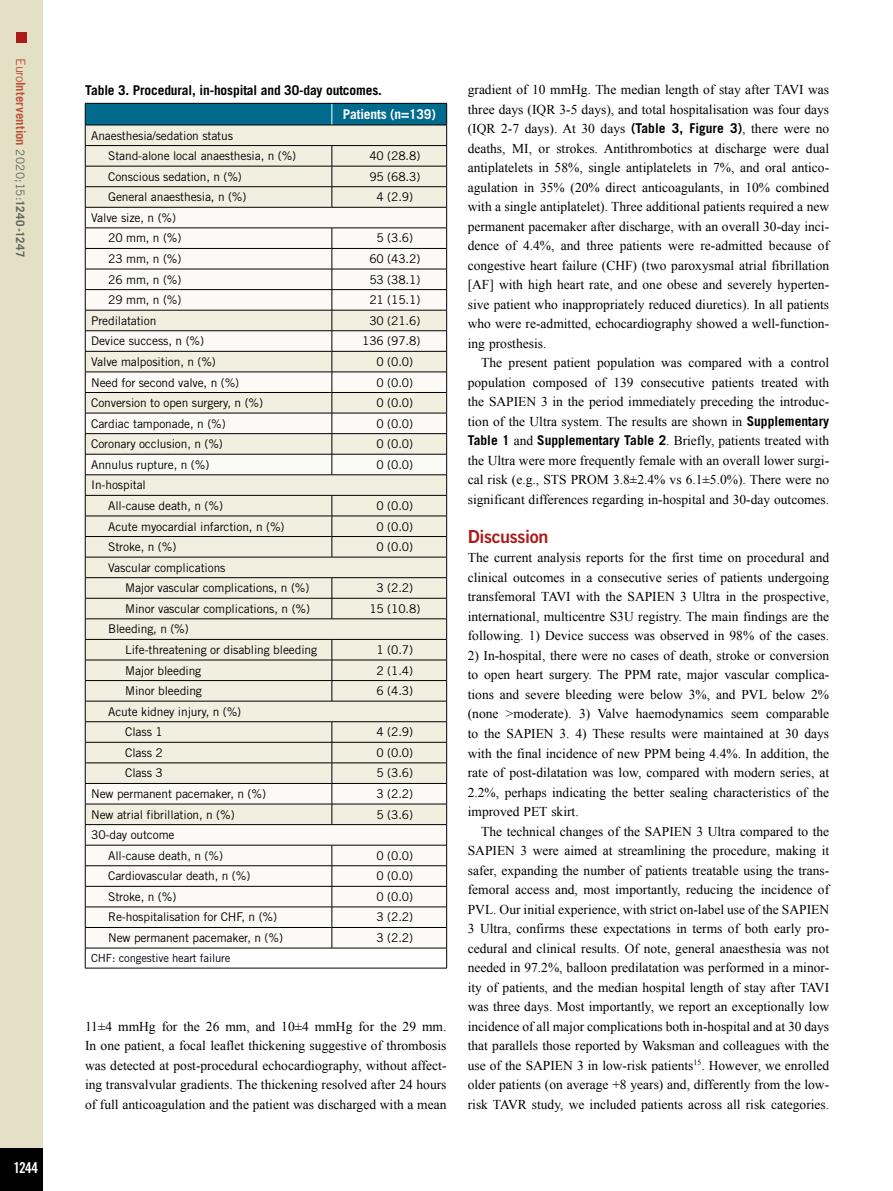
<style>
.page{position:relative;width:893px;height:1191px;background:#fff}
.page>*{position:absolute;margin:0;border:0;box-sizing:border-box;transform-origin:0 0}
.t1{font:18px "Trade Gothic LT Std Bd 2";letter-spacing:-.02em;color:#a91b18}
.t2{font:13.5px/19.5px "Times New Roman";color:#000;text-align:justify}
.t3{font:700 13.5px "Trade Gothic LT Std";letter-spacing:-.01em;color:#000}
.t4{font:700 13.5px "Trade Gothic LT Std";letter-spacing:-.01em;color:#fff}
.t5{font:13.5px "Trade Gothic LT Std Bd Cn 20";color:#fff}
.t6{font:700 12.75px "Trade Gothic LT Std";letter-spacing:.005em;color:#bc533d}
.t7{font:12px/20.5px "Trade Gothic LT Std";letter-spacing:-.01em;color:#000}
.t8{font:700 11.7px "Trade Gothic LT Std";color:#646363}
.t9{font:11.7px "Trade Gothic LT Std";color:#646363}
.t10{font:11.25px "Trade Gothic LT Std";letter-spacing:-.01em;color:#000}
.s1{font-weight:400}
.s2{font-weight:400;font-size:11.7px;color:#646363}
.s3{font-size:11.7px;color:#646363}
.s4{font-family:"ITC Kabel Std";font-weight:500;font-size:15px}
.s5{font-family:"Trade Gothic LT Std";font-weight:700}
</style>
<div class="page">
<div style="left:0;top:0;width:43px;height:1191px;background:#e4e0c5"></div>
<div style="left:0;top:1148px;width:43px;height:43px;background:#000"></div>
<div style="left:16px;top:32px;width:10px;height:10px;background:#a91b18"></div>
<svg style="left:85px;top:103px;width:363px;height:865px"></svg>
<hr style="left:85px;top:125px;width:247px;height:1px;background:#000">
<hr style="left:332px;top:125px;width:115px;height:1px;background:#000">
<p class="t6" style="left:29px;top:58px;width:200px;rotate:90deg"><span class="s1">Euro</span>Intervention <span class="s2">2020;15:</span><span class="s3">1240-1247</span></p>
<p class="t9" style="left:27px;top:164px;width:16px;rotate:90deg">19</p>
<p class="t8" style="left:27px;top:199px;width:56px;rotate:90deg"><span class="s4">e</span>1-<span class="s4">e</span>1247</p>
<p class="t5" style="left:6px;top:1160px;width:33px"><span class="s4">e</span>1244</p>
<p class="t3" style="left:85px;top:82px;width:298px">Table 3. Procedural, in-hospital and 30-day outcomes.</p>
<p class="t4" style="left:343px;top:106px;width:95px">Patients (n=139)</p>
<p class="t7" style="left:108px;top:125px;width:190px;text-indent:-17px">Anaesthesia/sedation status<br>Stand-alone local anaesthesia, n (%)</p>
<p class="t7" style="left:369px;top:145px;width:53px">40 (28.8)</p>
<p class="t7" style="left:108px;top:166px;width:135px">Conscious sedation, n (%)</p>
<p class="t7" style="left:369px;top:166px;width:53px">95 (68.3)</p>
<p class="t7" style="left:108px;top:187px;width:140px">General anaesthesia, n (%)</p>
<p class="t7" style="left:377px;top:187px;width:38px">4 (2.9)</p>
<p class="t7" style="left:108px;top:207px;width:75px;text-indent:-17px">Valve size, n (%)<br>20 mm, n (%)</p>
<p class="t7" style="left:377px;top:228px;width:38px">5 (3.6)</p>
<p class="t7" style="left:108px;top:248px;width:75px">23 mm, n (%)</p>
<p class="t7" style="left:369px;top:248px;width:53px">60 (43.2)</p>
<p class="t7" style="left:108px;top:269px;width:75px">26 mm, n (%)</p>
<p class="t7" style="left:369px;top:269px;width:53px">53 (38.1)</p>
<p class="t7" style="left:108px;top:289px;width:75px">29 mm, n (%)</p>
<p class="t7" style="left:369px;top:289px;width:53px">21 (15.1)</p>
<p class="t7" style="left:91px;top:310px;width:67px">Predilatation</p>
<p class="t7" style="left:369px;top:310px;width:53px">30 (21.6)</p>
<p class="t7" style="left:91px;top:331px;width:114px">Device success, n (%)</p>
<p class="t7" style="left:362px;top:331px;width:60px">136 (97.8)</p>
<p class="t7" style="left:91px;top:351px;width:126px">Valve malposition, n (%)</p>
<p class="t7" style="left:377px;top:351px;width:38px">0 (0.0)</p>
<p class="t7" style="left:91px;top:372px;width:150px">Need for second valve, n (%)</p>
<p class="t7" style="left:377px;top:372px;width:38px">0 (0.0)</p>
<p class="t7" style="left:91px;top:392px;width:173px">Conversion to open surgery, n (%)</p>
<p class="t7" style="left:377px;top:392px;width:38px">0 (0.0)</p>
<p class="t7" style="left:91px;top:413px;width:136px">Cardiac tamponade, n (%)</p>
<p class="t7" style="left:377px;top:413px;width:38px">0 (0.0)</p>
<p class="t7" style="left:91px;top:433px;width:133px">Coronary occlusion, n (%)</p>
<p class="t7" style="left:377px;top:433px;width:38px">0 (0.0)</p>
<p class="t7" style="left:91px;top:454px;width:120px">Annulus rupture, n (%)</p>
<p class="t7" style="left:377px;top:454px;width:38px">0 (0.0)</p>
<p class="t7" style="left:108px;top:475px;width:116px;text-indent:-17px">In-hospital<br>All-cause death, n (%)</p>
<p class="t7" style="left:377px;top:495px;width:38px">0 (0.0)</p>
<p class="t7" style="left:108px;top:516px;width:178px">Acute myocardial infarction, n (%)</p>
<p class="t7" style="left:377px;top:516px;width:38px">0 (0.0)</p>
<p class="t7" style="left:108px;top:536px;width:70px">Stroke, n (%)</p>
<p class="t7" style="left:377px;top:536px;width:38px">0 (0.0)</p>
<p class="t7" style="left:125px;top:557px;width:186px;text-indent:-17px">Vascular complications<br>Major vascular complications, n (%)</p>
<p class="t7" style="left:377px;top:577px;width:38px">3 (2.2)</p>
<p class="t7" style="left:125px;top:598px;width:186px">Minor vascular complications, n (%)</p>
<p class="t7" style="left:369px;top:598px;width:53px">15 (10.8)</p>
<p class="t7" style="left:125px;top:619px;width:193px;text-indent:-17px">Bleeding, n (%)<br>Life-threatening or disabling bleeding</p>
<p class="t7" style="left:377px;top:639px;width:38px">1 (0.7)</p>
<p class="t7" style="left:125px;top:660px;width:78px">Major bleeding</p>
<p class="t7" style="left:377px;top:660px;width:38px">2 (1.4)</p>
<p class="t7" style="left:125px;top:680px;width:78px">Minor bleeding</p>
<p class="t7" style="left:377px;top:680px;width:38px">6 (4.3)</p>
<p class="t7" style="left:125px;top:701px;width:118px;text-indent:-17px">Acute kidney injury, n (%)<br>Class 1</p>
<p class="t7" style="left:377px;top:721px;width:38px">4 (2.9)</p>
<p class="t7" style="left:125px;top:742px;width:39px">Class 2</p>
<p class="t7" style="left:377px;top:742px;width:38px">0 (0.0)</p>
<p class="t7" style="left:125px;top:762px;width:39px">Class 3</p>
<p class="t7" style="left:377px;top:762px;width:38px">5 (3.6)</p>
<p class="t7" style="left:91px;top:783px;width:176px">New permanent pacemaker, n (%)</p>
<p class="t7" style="left:377px;top:783px;width:38px">3 (2.2)</p>
<p class="t7" style="left:91px;top:804px;width:145px">New atrial fibrillation, n (%)</p>
<p class="t7" style="left:377px;top:804px;width:38px">5 (3.6)</p>
<p class="t7" style="left:108px;top:824px;width:116px;text-indent:-17px">30-day outcome<br>All-cause death, n (%)</p>
<p class="t7" style="left:377px;top:845px;width:38px">0 (0.0)</p>
<p class="t7" style="left:108px;top:865px;width:144px">Cardiovascular death, n (%)</p>
<p class="t7" style="left:377px;top:865px;width:38px">0 (0.0)</p>
<p class="t7" style="left:108px;top:886px;width:70px">Stroke, n (%)</p>
<p class="t7" style="left:377px;top:886px;width:38px">0 (0.0)</p>
<p class="t7" style="left:108px;top:906px;width:170px">Re-hospitalisation for CHF, n (%)</p>
<p class="t7" style="left:377px;top:906px;width:38px">3 (2.2)</p>
<p class="t7" style="left:108px;top:927px;width:176px">New permanent pacemaker, n (%)</p>
<p class="t7" style="left:377px;top:927px;width:38px">3 (2.2)</p>
<p class="t10" style="left:91px;top:951px;width:141px">CHF: congestive heart failure</p>
<p class="t2" style="left:85px;top:1016px;width:363px">11±4 mmHg for the 26 mm, and 10±4 mmHg for the 29 mm.<br>In one patient, a focal leaflet thickening suggestive of thrombosis was detected at post-procedural echocardiography, without affect&shy;ing transvalvular gradients. The thickening resolved after 24 hours of full anticoagulation and the patient was discharged with a mean</p>
<p class="t2" style="left:468px;top:80px;width:363px">gradient of 10 mmHg. The median length of stay after TAVI was three days (IQR 3-5 days), and total hospitalisation was four days (IQR 2-7 days). At 30 days <span class="s5">(Table 3, Figure 3)</span>, there were no deaths, MI, or strokes. Antithrombotics at discharge were dual antiplatelets in 58%, single antiplatelets in 7%, and oral antico&shy;agulation in 35% (20% direct anticoagulants, in 10% combined with a single antiplatelet). Three additional patients required a new permanent pacemaker after discharge, with an overall 30-day inci&shy;dence of 4.4%, and three patients were re-admitted because of congestive heart failure (CHF) (two paroxysmal atrial fibrillation [AF] with high heart rate, and one obese and severely hyperten&shy;sive patient who inappropriately reduced diuretics). In all patients who were re-admitted, echocardiography showed a well-function&shy;ing prosthesis.</p>
<p class="t2" style="left:468px;top:353px;width:363px;text-indent:14px">The present patient population was compared with a control population composed of 139 consecutive patients treated with the SAPIEN 3 in the period immediately preceding the introduc&shy;tion of the Ultra system. The results are shown in <span class="s5">Supplementary Table 1</span> and <span class="s5">Supplementary Table 2</span>. Briefly, patients treated with the Ultra were more frequently female with an overall lower surgi&shy;cal risk (e.g., STS PROM 3.8±2.4% vs 6.1±5.0%). There were no significant differences regarding in-hospital and 30-day outcomes.</p>
<h1 class="t1" style="left:468px;top:525px;width:82px">Discussion</h1>
<p class="t2" style="left:468px;top:548px;width:363px">The current analysis reports for the first time on procedural and clinical outcomes in a consecutive series of patients undergoing transfemoral TAVI with the SAPIEN 3 Ultra in the prospective, international, multicentre S3U registry. The main findings are the following. 1) Device success was observed in 98% of the cases.</p>
<p class="t2" style="left:468px;top:645px;width:363px">2) In-hospital, there were no cases of death, stroke or conversion to open heart surgery. The PPM rate, major vascular complica&shy;tions and severe bleeding were below 3%, and PVL below 2% (none &gt;moderate). 3) Valve haemodynamics seem comparable to the SAPIEN 3. 4) These results were maintained at 30 days with the final incidence of new PPM being 4.4%. In addition, the rate of post-dilatation was low, compared with modern series, at 2.2%, perhaps indicating the better sealing characteristics of the improved PET skirt.</p>
<p class="t2" style="left:468px;top:821px;width:363px;text-indent:14px">The technical changes of the SAPIEN 3 Ultra compared to the SAPIEN 3 were aimed at streamlining the procedure, making it safer, expanding the number of patients treatable using the trans&shy;femoral access and, most importantly, reducing the incidence of PVL. Our initial experience, with strict on-label use of the SAPIEN 3 Ultra, confirms these expectations in terms of both early pro&shy;cedural and clinical results. Of note, general anaesthesia was not needed in 97.2%, balloon predilatation was performed in a minor&shy;ity of patients, and the median hospital length of stay after TAVI was three days. Most importantly, we report an exceptionally low incidence of all major complications both in-hospital and at 30 days that parallels those reported by Waksman and colleagues with the use of the SAPIEN 3 in low-risk patients<sup>15</sup>. However, we enrolled older patients (on average +8 years) and, differently from the low&shy;risk TAVR study, we included patients across all risk categories.</p>
</div>
